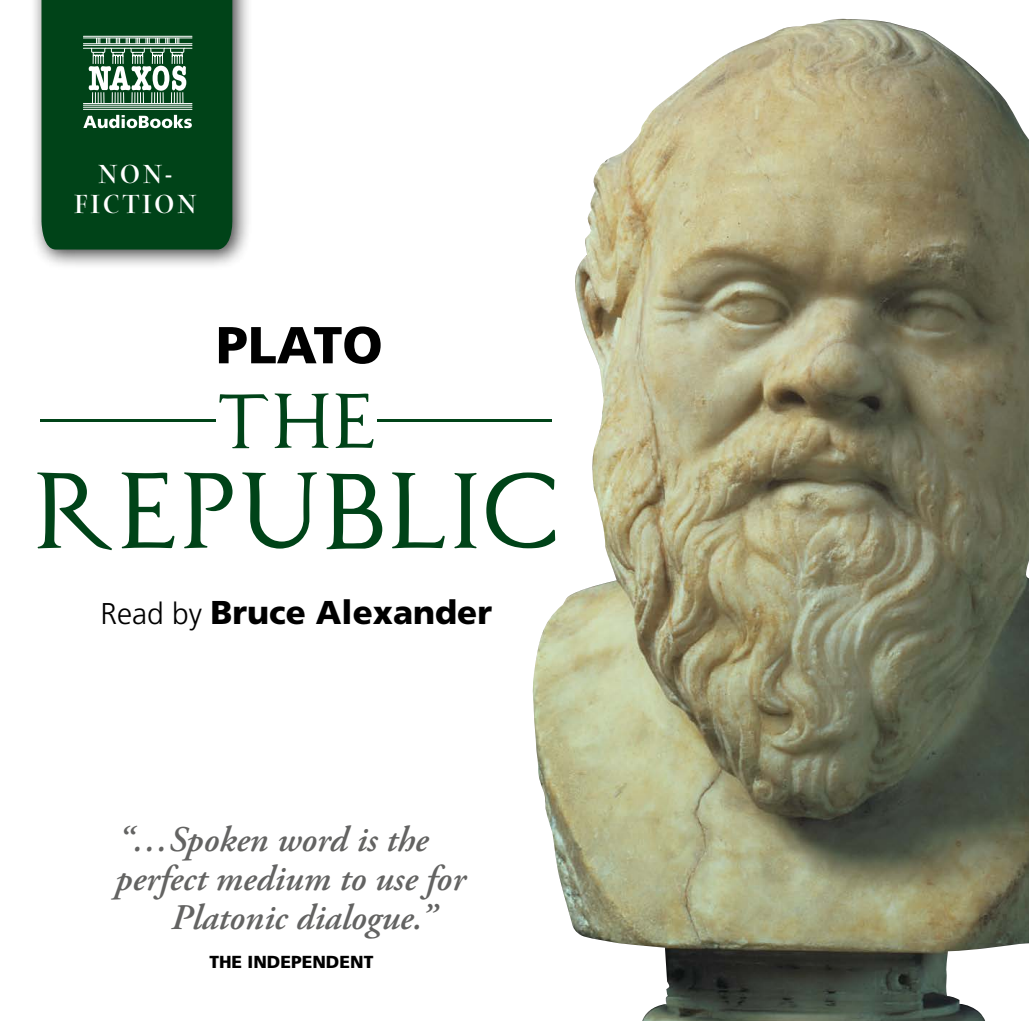
<style>
.page{position:relative;width:1029px;height:1021px;background:#fff}
.page>*{position:absolute;margin:0;border:0;box-sizing:border-box;transform-origin:0 0}
.t1{font:500 95.1px "Capitalis Typ Oasis";color:#004318}
.t2{font:500 68.4px "Capitalis Typ Oasis";color:#004318}
.t3{font:900 51.9px "Frutiger";color:#000}
.t4{font:italic 600 36px "Adobe Garamond Pro";color:#636362}
.t5{font:900 33px "Frutiger";color:#000}
.t6{font:700 28.5px/30px "Arepo";letter-spacing:.1em;color:#fff;text-align:center}
.t7{font:900 17.4px "Frutiger";color:#000}
.s1{font-weight:300;font-size:30px}
</style>
<div class="page">
<img style="left:532px;top:19px;width:497px;height:1001px">
<div style="left:29px;top:0;width:224px;height:270px;background:#000;opacity:.75"></div>
<div style="left:41px;top:0;width:191px;height:249px;background:#004318"></div>
<hr style="left:83px;top:48px;width:109px;height:1px;background:#fff">
<hr style="left:83px;top:103px;width:109px;height:1px;background:#fff">
<hr style="left:83px;top:45px;width:109px;height:1px;background:#fff">
<hr style="left:83px;top:43px;width:109px;height:1px;background:#fff">
<hr style="left:83px;top:37px;width:109px;height:1px;background:#fff">
<hr style="left:83px;top:36px;width:109px;height:1px;background:#fff">
<hr style="left:83px;top:105px;width:109px;height:1px;background:#fff">
<hr style="left:83px;top:109px;width:109px;height:1px;background:#fff">
<hr style="left:83px;top:107px;width:109px;height:1px;background:#fff">
<svg style="left:89px;top:38px;width:97px;height:66px"></svg>
<svg style="left:83px;top:115px;width:109px;height:13px"></svg>
<p class="t6" style="left:74px;top:159px;width:123px">NON-<br>FICTION</p>
<h3 class="t3" style="left:216px;top:314px;width:168px">Plato</h3>
<h2 class="t2" style="left:40px;top:392px;width:513px">––––THE––––</h2>
<h1 class="t1" style="left:33px;top:471px;width:529px">REPUBLIC</h1>
<p class="t5" style="left:101px;top:592px;width:393px"><span class="s1">Read by</span> Bruce Alexander</p>
<p class="t4" style="left:117px;top:819px;width:312px">“…Spoken word is the</p>
<p class="t4" style="left:115px;top:858px;width:352px">perfect medium to use for</p>
<p class="t4" style="left:171px;top:897px;width:266px">Platonic dialogue.”</p>
<p class="t7" style="left:209px;top:951px;width:166px">THE INDEPENDENT</p>
</div>
